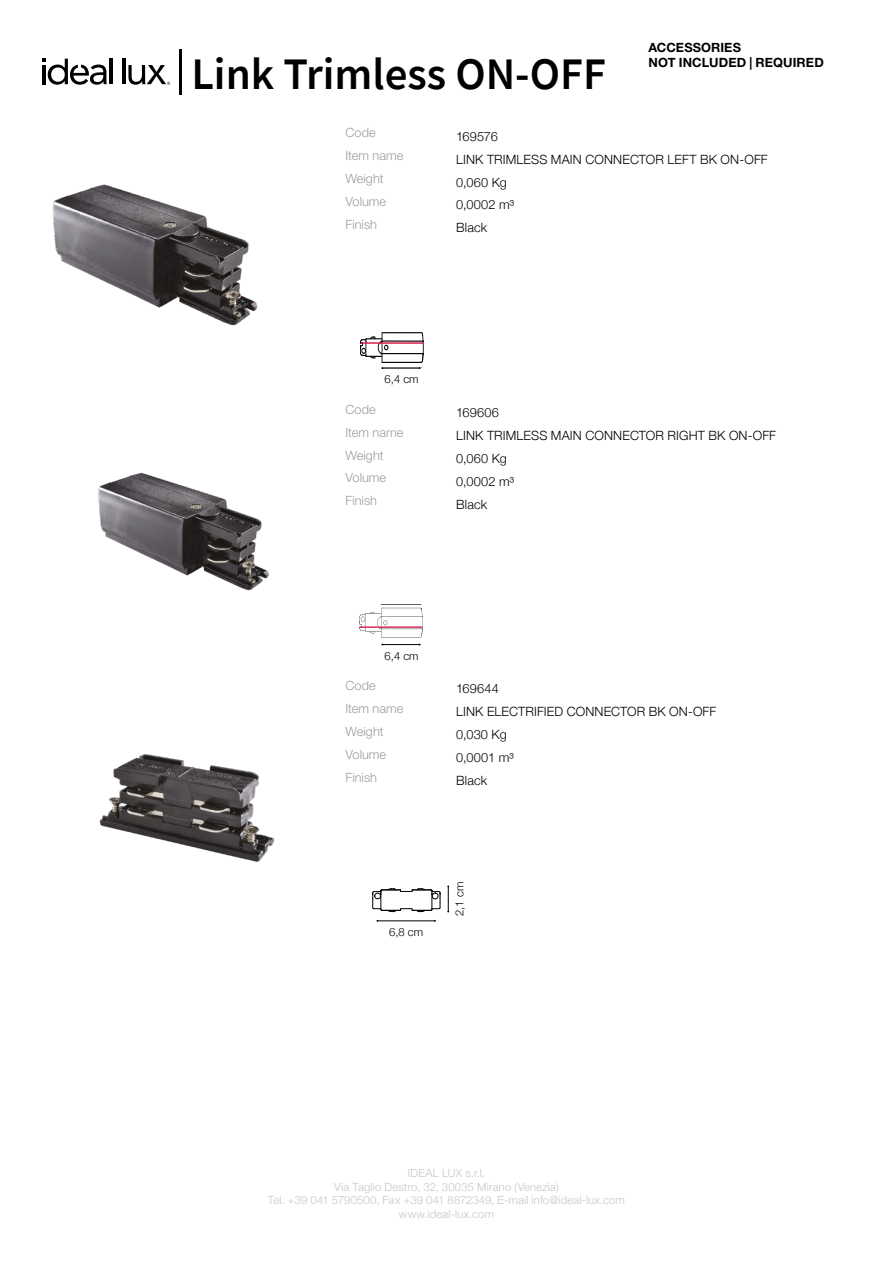
<style>
.page{position:relative;width:893px;height:1263px;background:#fff}
.page>*{position:absolute;margin:0;border:0;box-sizing:border-box;transform-origin:0 0}
.t1{font:600 45px "Source Sans Pro";color:#000}
.t2{font:300 12.75px "Helvetica Neue";letter-spacing:.01em;color:#000}
.t3{font:300 12.75px "Helvetica Neue LT Std";color:#9d9d9c}
.t4{font:700 12.75px/15.3px "Helvetica Neue LT Std";letter-spacing:.005em;color:#000}
.t5{font:300 11.25px/13.5px "Helvetica Neue";letter-spacing:.015em;color:#c6c6c6;text-align:center}
.t6{font:300 11.25px "Helvetica Neue";color:#000}
.t7{font:300 11.25px "Helvetica Neue LT Std";letter-spacing:.015em;color:#c6c6c6}
</style>
<div class="page">
<hr style="left:179px;top:49px;width:3px;height:45px;background:#000">
<hr style="left:110px;top:59px;width:3px;height:25px;background:#000">
<hr style="left:122px;top:59px;width:3px;height:25px;background:#000">
<svg style="left:43px;top:59px;width:64px;height:26px"></svg>
<svg style="left:128px;top:65px;width:42px;height:20px"></svg>
<img style="left:52px;top:184px;width:206px;height:142px">
<img style="left:98px;top:472px;width:171px;height:119px">
<img style="left:99px;top:754px;width:176px;height:108px">
<hr style="left:377px;top:920px;width:58px;height:1px;background:#000">
<hr style="left:382px;top:644px;width:38px;height:1px;background:#000">
<svg style="left:447px;top:885px;width:2px;height:27px"></svg>
<svg style="left:372px;top:888px;width:69px;height:24px"></svg>
<svg style="left:360px;top:332px;width:64px;height:37px"></svg>
<hr style="left:361px;top:342px;width:62px;height:2px;background:#d40f41">
<svg style="left:360px;top:608px;width:63px;height:30px"></svg>
<hr style="left:359px;top:626px;width:64px;height:2px;background:#d40f41">
<h1 class="t1" style="left:191px;top:44px;width:416px">Link Trimless ON-OFF</h1>
<p class="t3" style="left:346px;top:125px;width:32px">Code</p>
<p class="t2" style="left:456px;top:126px;width:43px">169576</p>
<p class="t4" style="left:648px;top:39px;width:177px">ACCESSORIES<br>NOT INCLUDED | REQUIRED</p>
<p class="t3" style="left:346px;top:148px;width:59px">Item name</p>
<p class="t2" style="left:456px;top:149px;width:313px">LINK TRIMLESS MAIN CONNECTOR LEFT BK ON-OFF</p>
<p class="t3" style="left:346px;top:171px;width:40px">Weight</p>
<p class="t2" style="left:456px;top:172px;width:52px">0,060 Kg</p>
<p class="t3" style="left:346px;top:194px;width:42px">Volume</p>
<p class="t2" style="left:456px;top:195px;width:59px">0,0002 m³</p>
<p class="t3" style="left:346px;top:217px;width:33px">Finish</p>
<p class="t2" style="left:456px;top:217px;width:33px">Black</p>
<p class="t6" style="left:385px;top:370px;width:35px">6,4 cm</p>
<p class="t3" style="left:346px;top:401px;width:32px">Code</p>
<p class="t2" style="left:456px;top:402px;width:44px">169606</p>
<p class="t3" style="left:346px;top:424px;width:59px">Item name</p>
<p class="t2" style="left:456px;top:425px;width:321px">LINK TRIMLESS MAIN CONNECTOR RIGHT BK ON-OFF</p>
<p class="t3" style="left:346px;top:447px;width:40px">Weight</p>
<p class="t2" style="left:456px;top:448px;width:52px">0,060 Kg</p>
<p class="t3" style="left:346px;top:470px;width:42px">Volume</p>
<p class="t2" style="left:456px;top:471px;width:59px">0,0002 m³</p>
<p class="t3" style="left:346px;top:493px;width:33px">Finish</p>
<p class="t2" style="left:456px;top:494px;width:33px">Black</p>
<p class="t6" style="left:385px;top:647px;width:35px">6,4 cm</p>
<p class="t3" style="left:346px;top:678px;width:32px">Code</p>
<p class="t2" style="left:456px;top:678px;width:44px">169644</p>
<p class="t3" style="left:346px;top:701px;width:59px">Item name</p>
<p class="t2" style="left:456px;top:701px;width:262px">LINK ELECTRIFIED CONNECTOR BK ON-OFF</p>
<p class="t3" style="left:346px;top:724px;width:40px">Weight</p>
<p class="t2" style="left:456px;top:724px;width:52px">0,030 Kg</p>
<p class="t3" style="left:346px;top:746px;width:42px">Volume</p>
<p class="t2" style="left:456px;top:747px;width:59px">0,0001 m³</p>
<p class="t3" style="left:346px;top:769px;width:33px">Finish</p>
<p class="t2" style="left:456px;top:770px;width:33px">Black</p>
<p class="t6" style="left:389px;top:923px;width:35px">6,8 cm</p>
<p class="t6" style="left:450px;top:916px;width:35px;rotate:-90deg">2,1 cm</p>
<p class="t7" style="left:408px;top:1166px;width:79px">IDEAL LUX s.r.l.</p>
<p class="t5" style="left:268px;top:1179px;width:359px">Via Taglio Destro, 32, 30035 Mirano (Venezia)<br>Tel. +39 041 5790500, Fax +39 041 8872349, E-mail info@ideal-lux.com www.ideal-lux.com</p>
</div>
